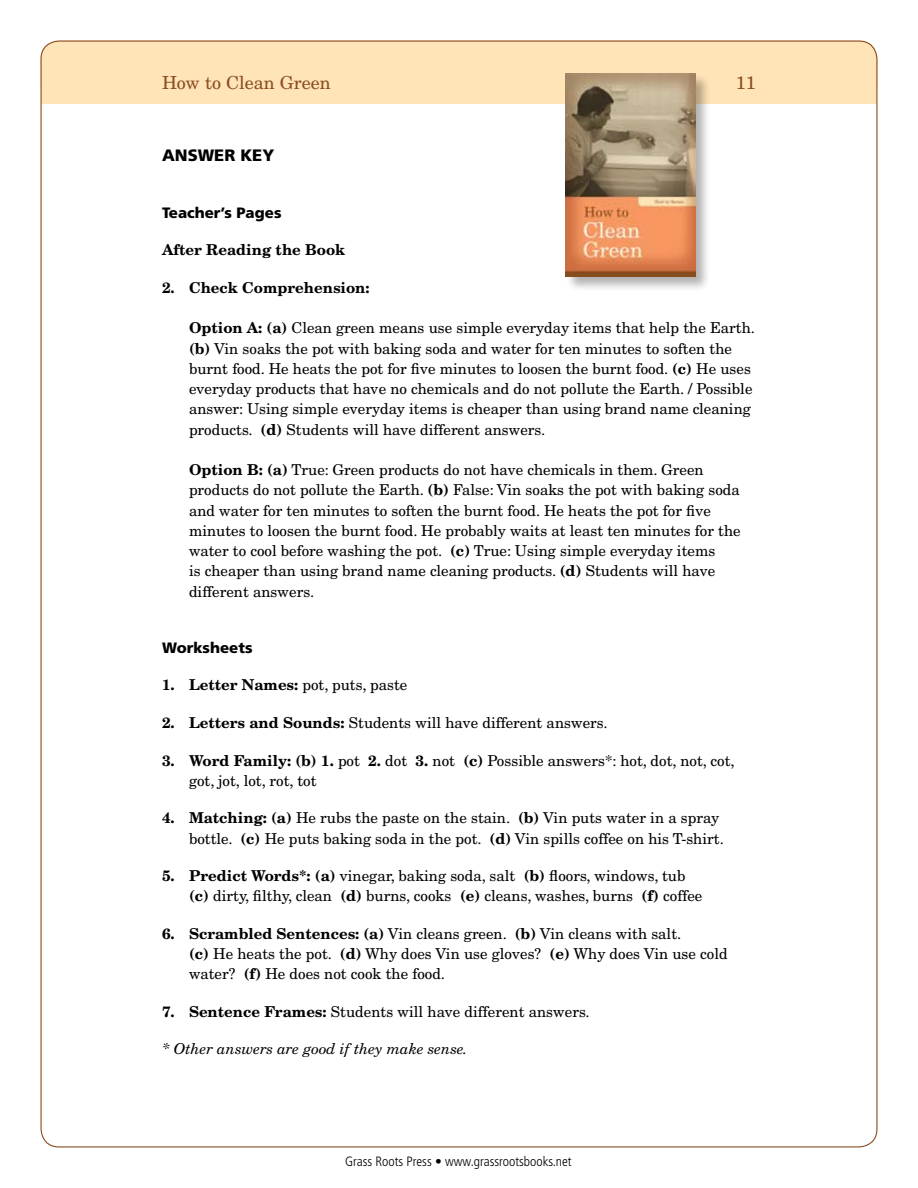
<style>
.page{position:relative;width:918px;height:1188px;background:#fff}
.page>*{position:absolute;margin:0;border:0;box-sizing:border-box;transform-origin:0 0}
.t1{font:18px "New Century Schlbk LT Std";color:#8a4d1f}
.t2{font:900 16.5px "Frutiger";color:#000}
.t3{font:15px/20.2px "New Century Schlbk LT Std";color:#000}
.t4{font:700 15px "New Century Schlbk LT Std";color:#000}
.t5{font:italic 15px "New Century Schlbk LT Std";color:#000}
.t6{font:900 15px "Frutiger";color:#000}
.t7{font:300 condensed 13.5px "Frutiger";color:#000}
.s1{font-weight:700}
.s2{font-weight:400}
</style>
<div class="page">
<div style="left:40px;top:41px;width:838px;height:62px;background:#ffe4b8;border-radius:18px"></div>
<div style="left:565px;top:73px;width:146px;height:220px;background:#000;opacity:.3"></div>
<img style="left:566px;top:74px;width:129px;height:203px">
<p class="t1" style="left:162px;top:72px;width:170px">How to Clean Green</p>
<p class="t1" style="left:736px;top:72px;width:22px">11</p>
<p class="t2" style="left:162px;top:146px;width:26px">Answer</p>
<p class="t2" style="left:240px;top:146px;width:35px">Ke y</p>
<p class="t6" style="left:162px;top:203px;width:121px">Teacher’s Pages</p>
<p class="t4" style="left:162px;top:240px;width:185px">After Reading the Book</p>
<p class="t4" style="left:162px;top:278px;width:209px">2. Check Comprehension:</p>
<p class="t3" style="left:189px;top:318px;width:568px"><span class="s1">Option A: (a)</span> Clean green means use simple everyday items that help the Earth. <span class="s1">(b)</span> Vin soaks the pot with baking soda and water for ten minutes to soften the burnt food. He heats the pot for five minutes to loosen the burnt food. <span class="s1">(c)</span> He uses everyday products that have no chemicals and do not pollute the Earth. / Possible answer: Using simple everyday items is cheaper than using brand name cleaning products. <span class="s1">(d)</span> Students will have different answers.</p>
<p class="t3" style="left:189px;top:460px;width:553px"><span class="s1">Option B: (a)</span> True: Green products do not have chemicals in them. Green products do not pollute the Earth. <span class="s1">(b)</span> False: Vin soaks the pot with baking soda and water for ten minutes to soften the burnt food. He heats the pot for five minutes to loosen the burnt food. He probably waits at least ten minutes for the water to cool before washing the pot. <span class="s1">(c)</span> True: Using simple everyday items<br>is cheaper than using brand name cleaning products. <span class="s1">(d)</span> Students will have different answers.</p>
<p class="t6" style="left:162px;top:639px;width:92px">Worksheets</p>
<p class="t4" style="left:162px;top:676px;width:247px">1. Letter Names: <span class="s2">pot, puts, paste</span></p>
<p class="t3" style="left:162px;top:713px;width:447px"><span class="s1">2. Letters and Sounds:</span> Students will have different answers.</p>
<p class="t3" style="left:189px;top:750px;width:547px;text-indent:-27px"><span class="s1">3. Word Family: (b) 1.</span> pot <span class="s1">2.</span> dot <span class="s1">3.</span> not <span class="s1">(c)</span> Possible answers*: hot, dot, not, cot, got, jot, lot, rot, tot</p>
<p class="t3" style="left:189px;top:808px;width:536px;text-indent:-27px"><span class="s1">4. Matching: (a)</span> He rubs the paste on the stain. <span class="s1">(b)</span> Vin puts water in a spray bottle. <span class="s1">(c)</span> He puts baking soda in the pot. <span class="s1">(d)</span> Vin spills coffee on his T-shirt.</p>
<p class="t3" style="left:189px;top:866px;width:515px;text-indent:-27px"><span class="s1">5. Predict Words*: (a)</span> vinegar, baking soda, salt <span class="s1">(b)</span> floors, windows, tub <span class="s1">(c)</span> dirty, filthy, clean <span class="s1">(d)</span> burns, cooks <span class="s1">(e)</span> cleans, washes, burns <span class="s1">(f)</span> coffee</p>
<p class="t3" style="left:189px;top:923px;width:540px;text-indent:-27px"><span class="s1">6. Scrambled Sentences: (a)</span> Vin cleans green. <span class="s1">(b)</span> Vin cleans with salt.<br><span class="s1">(c)</span> He heats the pot. <span class="s1">(d)</span> Why does Vin use gloves? <span class="s1">(e)</span> Why does Vin use cold water? <span class="s1">(f)</span> He does not cook the food.</p>
<p class="t3" style="left:162px;top:1001px;width:429px"><span class="s1">7. Sentence Frames:</span> Students will have different answers.</p>
<p class="t5" style="left:162px;top:1040px;width:307px">* Other answers are good if they make sense.</p>
<p class="t7" style="left:345px;top:1154px;width:228px">Grass Roots Press • www.grassrootsbooks.net</p>
</div>
